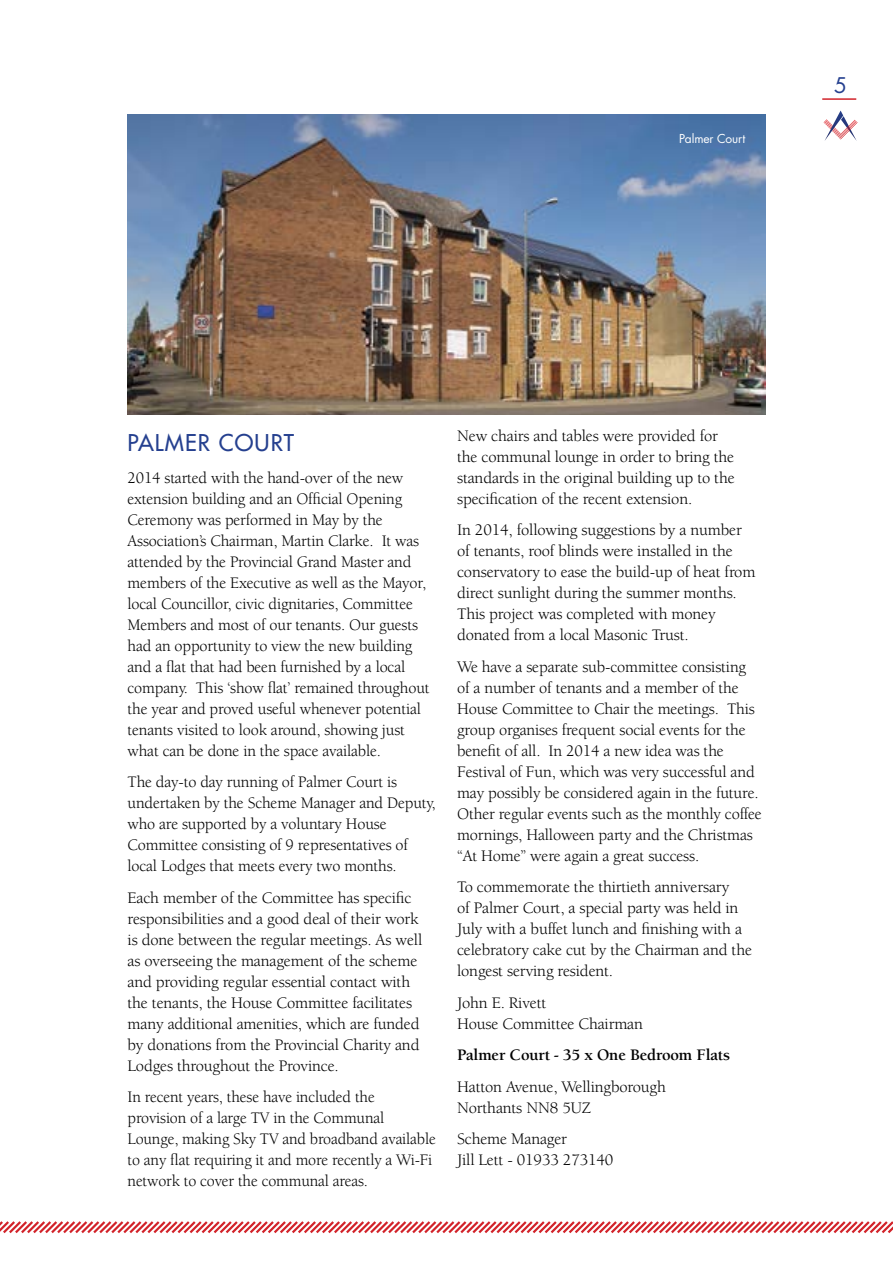
<style>
.page{position:relative;width:893px;height:1263px;background:#fff}
.page>*{position:absolute;margin:0;border:0;box-sizing:border-box;transform-origin:0 0}
.t1{font:22.5px "Futura";letter-spacing:.05em;color:#25408f}
.t2{font:21px "Futura";color:#25408f}
.t3{font:16.5px/21px "Berkeley";letter-spacing:-.01em;color:#000}
.t4{font:700 16.5px "Berkeley";letter-spacing:-.01em;color:#000}
.t5{font:12px "Futura";letter-spacing:-.01em;color:#fff}
</style>
<div class="page">
<hr style="left:822px;top:98px;width:34px;height:2px;background:#d2232a">
<svg style="left:824px;top:111px;width:34px;height:30px"></svg>
<svg style="left:0;top:1221px;width:893px;height:13px"></svg>
<img style="left:128px;top:115px;width:637px;height:300px">
<p class="t5" style="left:679px;top:130px;width:68px">Palmer Court</p>
<p class="t2" style="left:834px;top:71px;width:14px">5</p>
<h1 class="t1" style="left:128px;top:428px;width:168px">PALMER COURT</h1>
<p class="t3" style="left:128px;top:467px;width:304px">2014 started with the hand-over of the new extension building and an Official Opening Ceremony was performed in May by the Association’s Chairman, Martin Clarke. It was attended by the Provincial Grand Master and members of the Executive as well as the Mayor, local Councillor, civic dignitaries, Committee Members and most of our tenants. Our guests had an opportunity to view the new building and a flat that had been furnished by a local company. This ‘show flat’ remained throughout the year and proved useful whenever potential tenants visited to look around, showing just what can be done in the space available.</p>
<p class="t3" style="left:128px;top:772px;width:310px">The day-to day running of Palmer Court is undertaken by the Scheme Manager and Deputy, who are supported by a voluntary House Committee consisting of 9 representatives of local Lodges that meets every two months.</p>
<p class="t3" style="left:128px;top:887px;width:296px">Each member of the Committee has specific responsibilities and a good deal of their work is done between the regular meetings. As well as overseeing the management of the scheme and providing regular essential contact with the tenants, the House Committee facilitates many additional amenities, which are funded by donations from the Provincial Charity and Lodges throughout the Province.</p>
<p class="t3" style="left:128px;top:1087px;width:310px">In recent years, these have included the provision of a large TV in the Communal Lounge, making Sky TV and broadband available to any flat requiring it and more recently a Wi-Fi network to cover the communal areas.</p>
<p class="t3" style="left:457px;top:425px;width:279px">New chairs and tables were provided for the communal lounge in order to bring the standards in the original building up to the specification of the recent extension.</p>
<p class="t3" style="left:457px;top:520px;width:300px">In 2014, following suggestions by a number of tenants, roof blinds were installed in the conservatory to ease the build-up of heat from direct sunlight during the summer months.<br>This project was completed with money donated from a local Masonic Trust.</p>
<p class="t3" style="left:457px;top:656px;width:306px">We have a separate sub-committee consisting of a number of tenants and a member of the House Committee to Chair the meetings. This group organises frequent social events for the benefit of all. In 2014 a new idea was the Festival of Fun, which was very successful and may possibly be considered again in the future.<br>Other regular events such as the monthly coffee mornings, Halloween party and the Christmas “At Home” were again a great success.</p>
<p class="t3" style="left:457px;top:877px;width:296px">To commemorate the thirtieth anniversary<br>of Palmer Court, a special party was held in July with a buffet lunch and finishing with a celebratory cake cut by the Chairman and the longest serving resident.</p>
<p class="t3" style="left:457px;top:992px;width:187px">John E. Rivett<br>House Committee Chairman</p>
<p class="t4" style="left:457px;top:1046px;width:275px">Palmer Court - 35 x One Bedroom Flats</p>
<p class="t3" style="left:457px;top:1076px;width:210px">Hatton Avenue, Wellingborough<br>Northants NN8 5UZ</p>
<p class="t3" style="left:457px;top:1129px;width:158px">Scheme Manager<br>Jill Lett - 01933 273140</p>
</div>
